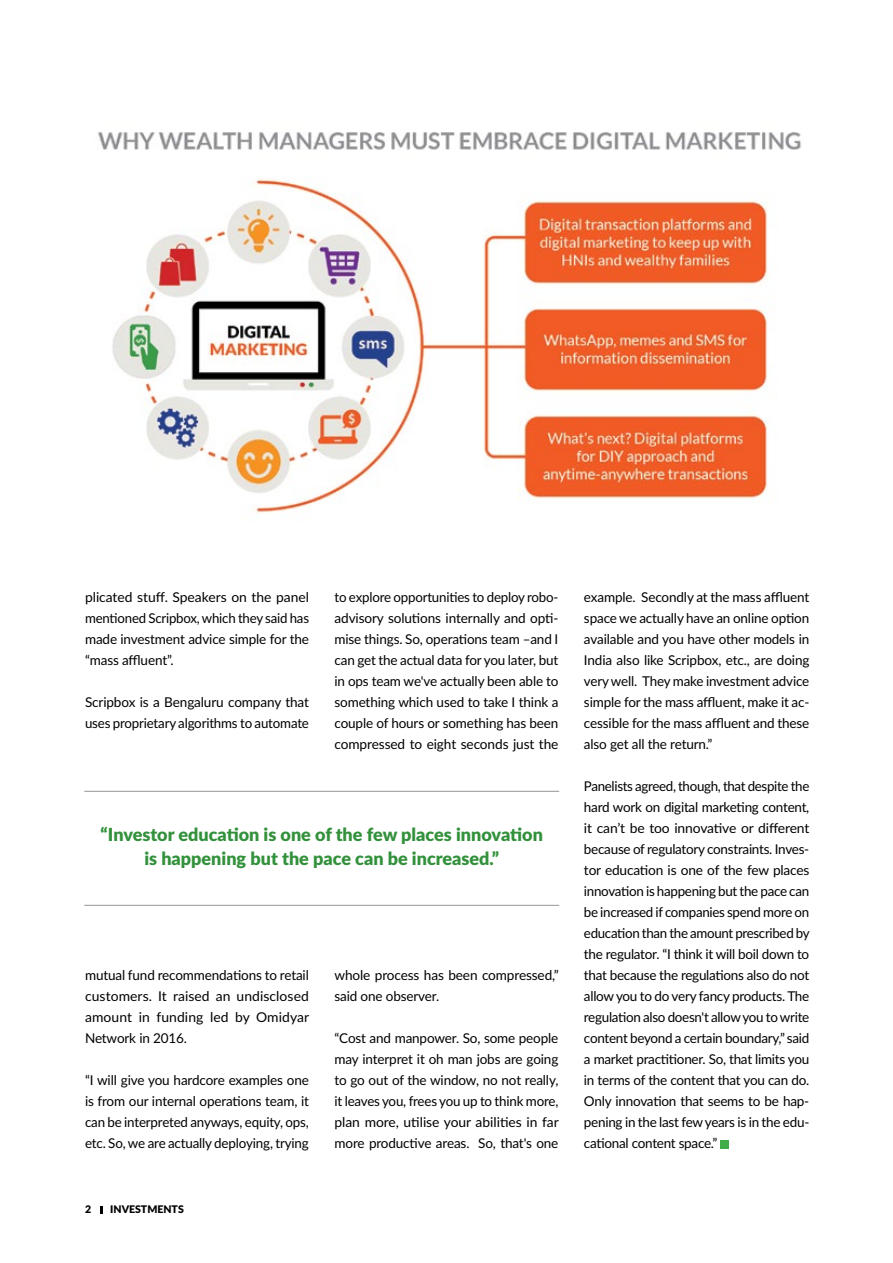
<style>
.page{position:relative;width:893px;height:1263px;background:#fff}
.page>*{position:absolute;margin:0;border:0;box-sizing:border-box;transform-origin:0 0}
.t1{font:900 18px/24px "Lato";color:#33913c;text-align:center}
.t2{font:13.5px/21px "Lato";letter-spacing:-.01em;color:#000;text-align:justify}
.t3{font:900 10.5px "Lato";color:#000}
</style>
<div class="page">
<svg style="left:101px;top:1206px;width:2px;height:7px"></svg>
<div style="left:720px;top:1140px;width:9px;height:8px;background:#41ad49"></div>
<img style="left:98px;top:132px;width:703px;height:381px">
<hr style="left:84px;top:791px;width:475px;height:1px;background:#939598">
<hr style="left:84px;top:905px;width:475px;height:1px;background:#939598">
<p class="t2" style="left:85px;top:586px;width:226px">plicated stuff. Speakers on the panel mentioned Scripbox, which they said has made investment advice simple for the “mass affluent”.</p>
<p class="t2" style="left:85px;top:691px;width:225px">Scripbox is a Bengaluru company that uses proprietary algorithms to automate</p>
<p class="t2" style="left:334px;top:586px;width:225px">to explore opportunities to deploy robo&shy;advisory solutions internally and opti&shy;mise things. So, operations team –and I can get the actual data for you later, but in ops team we've actually been able to something which used to take I think a couple of hours or something has been compressed to eight seconds just the</p>
<p class="t2" style="left:584px;top:586px;width:227px">example. Secondly at the mass affluent space we actually have an online option available and you have other models in India also like Scripbox, etc., are doing very well. They make investment advice simple for the mass affluent, make it ac&shy;cessible for the mass affluent and these also get all the return.”</p>
<p class="t2" style="left:584px;top:775px;width:227px">Panelists agreed, though, that despite the hard work on digital marketing content, it can’t be too innovative or different because of regulatory constraints. Inves&shy;tor education is one of the few places innovation is happening but the pace can be increased if companies spend more on education than the amount prescribed by the regulator. “I think it will boil down to that because the regulations also do not allow you to do very fancy products. The regulation also doesn't allow you to write content beyond a certain boundary,” said a market practitioner. So, that limits you in terms of the content that you can do.<br>Only innovation that seems to be hap&shy;pening in the last few years is in the edu&shy;cational content space.”</p>
<h1 class="t1" style="left:101px;top:821px;width:444px">“Investor education is one of the few places innovation is happening but the pace can be increased.”</h1>
<p class="t2" style="left:334px;top:964px;width:226px">whole process has been compressed,” said one observer.</p>
<p class="t2" style="left:334px;top:1027px;width:226px">“Cost and manpower. So, some people may interpret it oh man jobs are going to go out of the window, no not really, it leaves you, frees you up to think more, plan more, utilise your abilities in far more productive areas. So, that's one</p>
<p class="t2" style="left:85px;top:964px;width:226px">mutual fund recommendations to retail customers. It raised an undisclosed amount in funding led by Omidyar Network in 2016.</p>
<p class="t2" style="left:85px;top:1069px;width:225px">“I will give you hardcore examples one is from our internal operations team, it can be interpreted anyways, equity, ops, etc. So, we are actually deploying, trying</p>
<p class="t3" style="left:85px;top:1201px;width:8px">2</p>
<p class="t3" style="left:110px;top:1201px;width:75px">INVESTMENTS</p>
</div>
